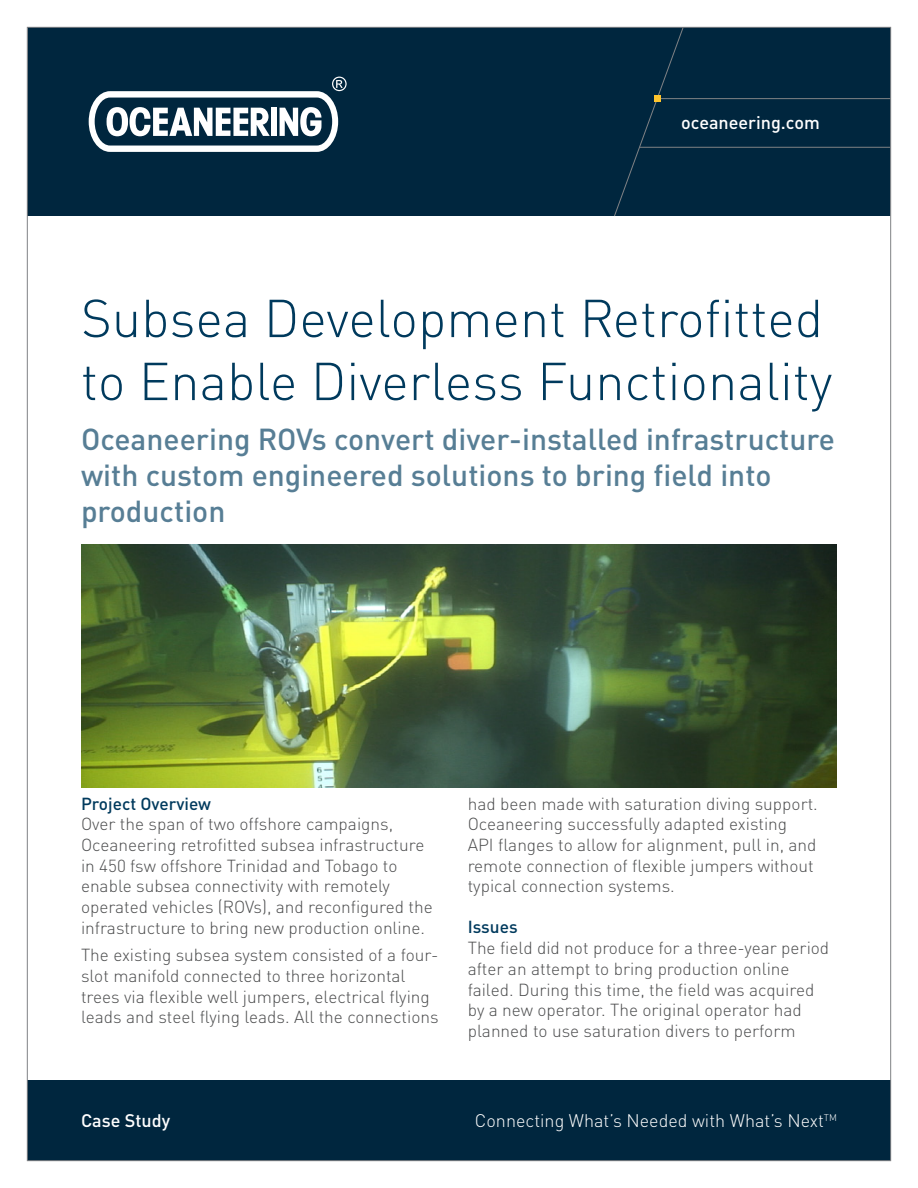
<style>
.page{position:relative;width:918px;height:1188px;background:#fff}
.page>*{position:absolute;margin:0;border:0;box-sizing:border-box;transform-origin:0 0}
.Heading{font:300 52.5px/63px "DINOT";color:#003a5d}
.Subheading{font:500 30px/36px "DINOT";color:#577e95}
.t1{font:300 18px "DINOT";color:#fff}
.t2{font:500 18px "DINOT";color:#fff}
.Ingress{font:300 17.25px/20.7px "DINOT";color:#4b4c4d}
.Ingress_features_tec{font:500 17.25px "DINOT";color:#003a5d}
</style>
<div class="page">
<div style="left:29px;top:29px;width:860px;height:187px;background:#00263e"></div>
<div style="left:27px;top:1080px;width:864px;height:81px;background:#00263e"></div>
<svg style="left:89px;top:77px;width:258px;height:75px"></svg>
<div style="left:272px;top:108px;width:5px;height:28px;background:#fff"></div>
<div style="left:614px;top:29px;width:70px;height:187px;background:#00263e"></div>
<hr style="left:658px;top:98px;width:233px;height:1px;background:#808285">
<hr style="left:640px;top:147px;width:251px;height:1px;background:#808285">
<div style="left:655px;top:95px;width:6px;height:7px;background:#ffc52d"></div>
<img style="left:81px;top:544px;width:756px;height:243px">
<p class="t2" style="left:681px;top:111px;width:140px">oceaneering.com</p>
<p class="Heading" style="left:81px;top:286px;width:753px">Subsea Development Retrofitted to Enable Diverless Functionality</p>
<p class="Subheading" style="left:81px;top:420px;width:756px">Oceaneering ROVs convert diver-installed infrastructure with custom engineered solutions to bring field into production</p>
<p class="Ingress_features_tec" style="left:81px;top:792px;width:132px">Project Overview</p>
<p class="Ingress" style="left:81px;top:814px;width:353px">Over the span of two offshore campaigns, Oceaneering retrofitted subsea infrastructure in 450 fsw offshore Trinidad and Tobago to enable subsea connectivity with remotely operated vehicles (ROVs), and reconfigured the infrastructure to bring new production online.</p>
<p class="Ingress" style="left:81px;top:945px;width:359px">The existing subsea system consisted of a four&shy;slot manifold connected to three horizontal trees via flexible well jumpers, electrical flying leads and steel flying leads. All the connections</p>
<p class="t2" style="left:81px;top:1109px;width:91px">Case Study</p>
<p class="Ingress" style="left:468px;top:793px;width:352px">had been made with saturation diving support.<br>Oceaneering successfully adapted existing<br>API flanges to allow for alignment, pull in, and remote connection of flexible jumpers without typical connection systems.</p>
<p class="Ingress_features_tec" style="left:468px;top:916px;width:51px">Issues</p>
<p class="Ingress" style="left:468px;top:937px;width:363px">The field did not produce for a three-year period after an attempt to bring production online failed. During this time, the field was acquired by a new operator. The original operator had planned to use saturation divers to perform</p>
<p class="t1" style="left:475px;top:1109px;width:364px">Connecting What’s Needed with What’s Next<sup>TM</sup></p>
</div>
